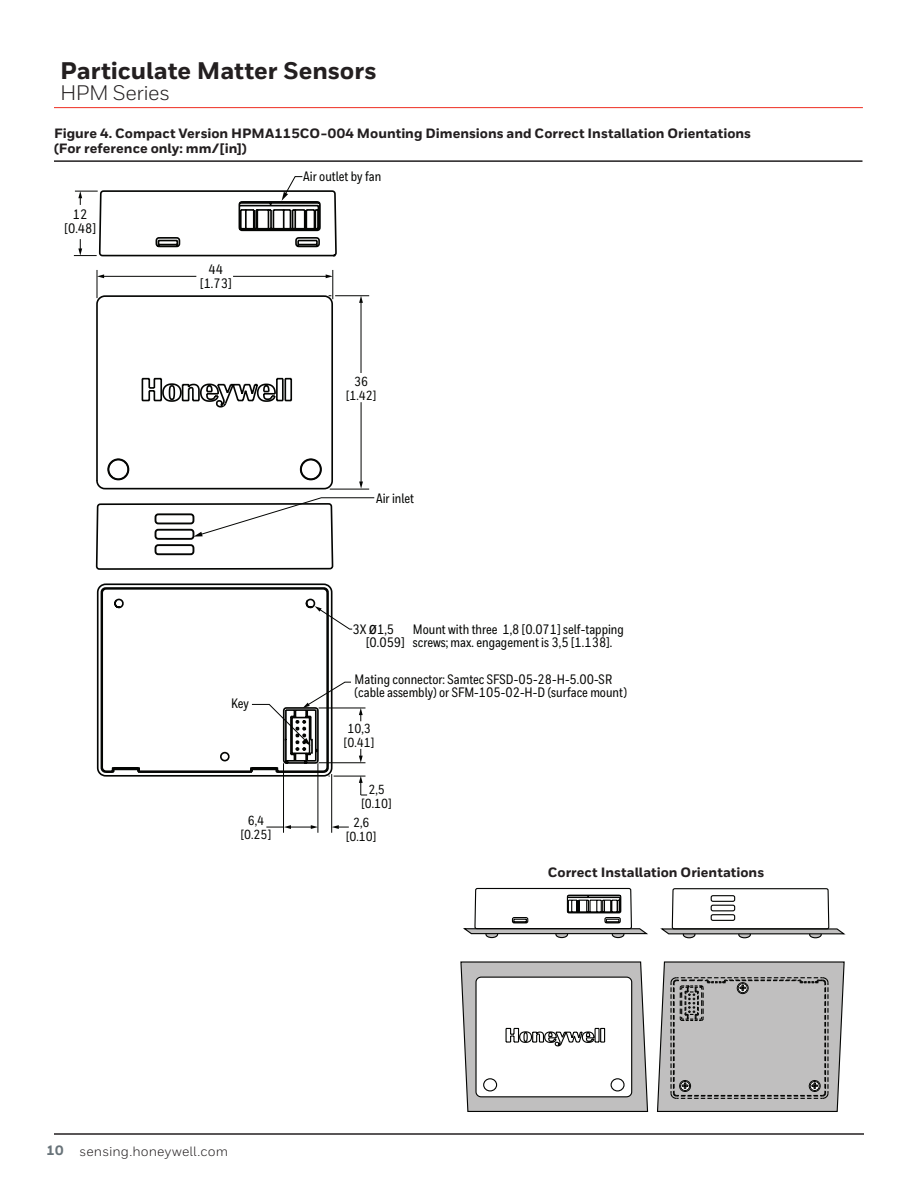
<style>
.page{position:relative;width:918px;height:1188px;background:#fff}
.page>*{position:absolute;margin:0;border:0;box-sizing:border-box;transform-origin:0 0}
.t1{font:800 24px "Honeywell Sans";letter-spacing:-.005em;color:#231f20}
.t2{font:21px "Honeywell Sans";letter-spacing:-.025em;color:#231f20}
.t3{font:500 13.65px/13.6px "Honeywell Cond";color:#040503}
.t4{font:800 13.5px/15px "Honeywell Sans";color:#231f20}
.t5{font:13.5px "Honeywell Sans";letter-spacing:.01em;color:#231f20}
.t6{font:500 13.2px/13.5px "Honeywell Cond";color:#040503;text-align:center}
.s1{font-size:18.45px}
.s2{font-weight:800;color:#687379}
</style>
<div class="page">
<hr style="left:54px;top:107px;width:809px;height:1px;background:#ee2e22">
<hr style="left:54px;top:160px;width:808px;height:2px;background:#231f20">
<svg style="left:96px;top:294px;width:238px;height:483px"></svg>
<svg style="left:113px;top:481px;width:197px;height:124px"></svg>
<hr style="left:330px;top:489px;width:39px;height:1px;background:#040503">
<hr style="left:335px;top:295px;width:34px;height:1px;background:#040503">
<svg style="left:97px;top:270px;width:1px;height:28px"></svg>
<hr style="left:361px;top:302px;width:1px;height:71px;background:#040503">
<svg style="left:359px;top:296px;width:4px;height:7px"></svg>
<hr style="left:361px;top:402px;width:1px;height:81px;background:#040503">
<svg style="left:359px;top:482px;width:4px;height:7px"></svg>
<svg style="left:74px;top:239px;width:23px;height:17px"></svg>
<svg style="left:75px;top:191px;width:23px;height:14px"></svg>
<svg style="left:332px;top:825px;width:17px;height:4px"></svg>
<hr style="left:334px;top:776px;width:31px;height:1px;background:#040503">
<hr style="left:319px;top:762px;width:46px;height:1px;background:#040503">
<hr style="left:319px;top:708px;width:46px;height:1px;background:#040503">
<hr style="left:283px;top:763px;width:1px;height:70px;background:#040503">
<hr style="left:317px;top:763px;width:1px;height:70px;background:#040503">
<hr style="left:331px;top:774px;width:1px;height:59px;background:#040503">
<svg style="left:359px;top:708px;width:4px;height:13px"></svg>
<svg style="left:359px;top:776px;width:8px;height:20px"></svg>
<svg style="left:359px;top:749px;width:4px;height:14px"></svg>
<svg style="left:98px;top:190px;width:240px;height:291px"></svg>
<svg style="left:315px;top:606px;width:38px;height:24px"></svg>
<svg style="left:266px;top:825px;width:52px;height:4px"></svg>
<svg style="left:282px;top:176px;width:20px;height:25px"></svg>
<svg style="left:95px;top:497px;width:280px;height:74px"></svg>
<svg style="left:326px;top:270px;width:7px;height:29px"></svg>
<svg style="left:251px;top:681px;width:100px;height:84px"></svg>
<div style="left:310px;top:739px;width:3px;height:15px;background:#fff;border:2px solid #040503"></div>
<div style="left:556px;top:931px;width:12px;height:7px;background:#c0bfbf;border-radius:50%"></div>
<div style="left:555px;top:931px;width:13px;height:7px;border:1px solid #040503;border-radius:50%"></div>
<div style="left:612px;top:931px;width:12px;height:7px;background:#c0bfbf;border-radius:50%"></div>
<div style="left:612px;top:931px;width:12px;height:7px;border:1px solid #040503;border-radius:50%"></div>
<div style="left:486px;top:931px;width:12px;height:7px;background:#c0bfbf;border-radius:50%"></div>
<div style="left:485px;top:931px;width:13px;height:7px;border:1px solid #040503;border-radius:50%"></div>
<div style="left:739px;top:931px;width:11px;height:7px;background:#c0bfbf;border-radius:50%"></div>
<div style="left:738px;top:931px;width:13px;height:7px;border:1px solid #040503;border-radius:50%"></div>
<div style="left:810px;top:931px;width:11px;height:7px;background:#c0bfbf;border-radius:50%"></div>
<div style="left:809px;top:931px;width:13px;height:7px;border:1px solid #040503;border-radius:50%"></div>
<div style="left:683px;top:931px;width:12px;height:7px;background:#c0bfbf;border-radius:50%"></div>
<div style="left:683px;top:931px;width:13px;height:7px;border:1px solid #040503;border-radius:50%"></div>
<svg style="left:463px;top:888px;width:383px;height:47px"></svg>
<svg style="left:460px;top:961px;width:189px;height:151px"></svg>
<svg style="left:657px;top:961px;width:188px;height:151px;background:#b3b2b2"></svg>
<hr style="left:54px;top:1133px;width:810px;height:2px;background:#231f20">
<h1 class="t1" style="left:60px;top:56px;width:318px">Particulate Matter Sensors</h1>
<h2 class="t2" style="left:60px;top:80px;width:112px">HPM Series</h2>
<p class="t4" style="left:54px;top:126px;width:699px">Figure 4. Compact Version HPMA115CO-004 Mounting Dimensions and Correct Installation Orientations (For reference only: mm/[in])</p>
<p class="t3" style="left:64px;top:208px;width:33px;text-align:center">12 [0.48]</p>
<p class="t3" style="left:200px;top:263px;width:33px;text-align:center">44 [1.73]</p>
<p class="t3" style="left:231px;top:697px;width:19px">Key</p>
<p class="t3" style="left:303px;top:170px;width:79px">Air outlet by fan</p>
<p class="t6" style="left:346px;top:375px;width:32px">36 [1.42]</p>
<p class="t3" style="left:376px;top:492px;width:40px">Air inlet</p>
<p class="t3" style="left:366px;top:622px;width:40px;text-indent:-13px">3X <span class="s1">ø</span>1,5 [0.059]</p>
<p class="t3" style="left:413px;top:622px;width:212px">Mount with three 1,8 [0.071] self-tapping screws; max. engagement is 3,5 [1.138].</p>
<p class="t3" style="left:355px;top:672px;width:274px">Mating connector: Samtec SFSD-05-28-H-5.00-SR (cable assembly) or SFM-105-02-H-D (surface mount)</p>
<p class="t6" style="left:344px;top:722px;width:32px;text-align:left">10,3 [0.41]</p>
<p class="t6" style="left:361px;top:783px;width:32px">2,5 [0.10]</p>
<p class="t6" style="left:241px;top:814px;width:32px">6,4 [0.25]</p>
<p class="t6" style="left:346px;top:816px;width:32px">2,6 [0.10]</p>
<p class="t4" style="left:548px;top:865px;width:218px">Correct Installation Orientations</p>
<p class="t5" style="left:47px;top:1144px;width:183px"><span class="s2">10</span> sensing.honeywell.com</p>
</div>
